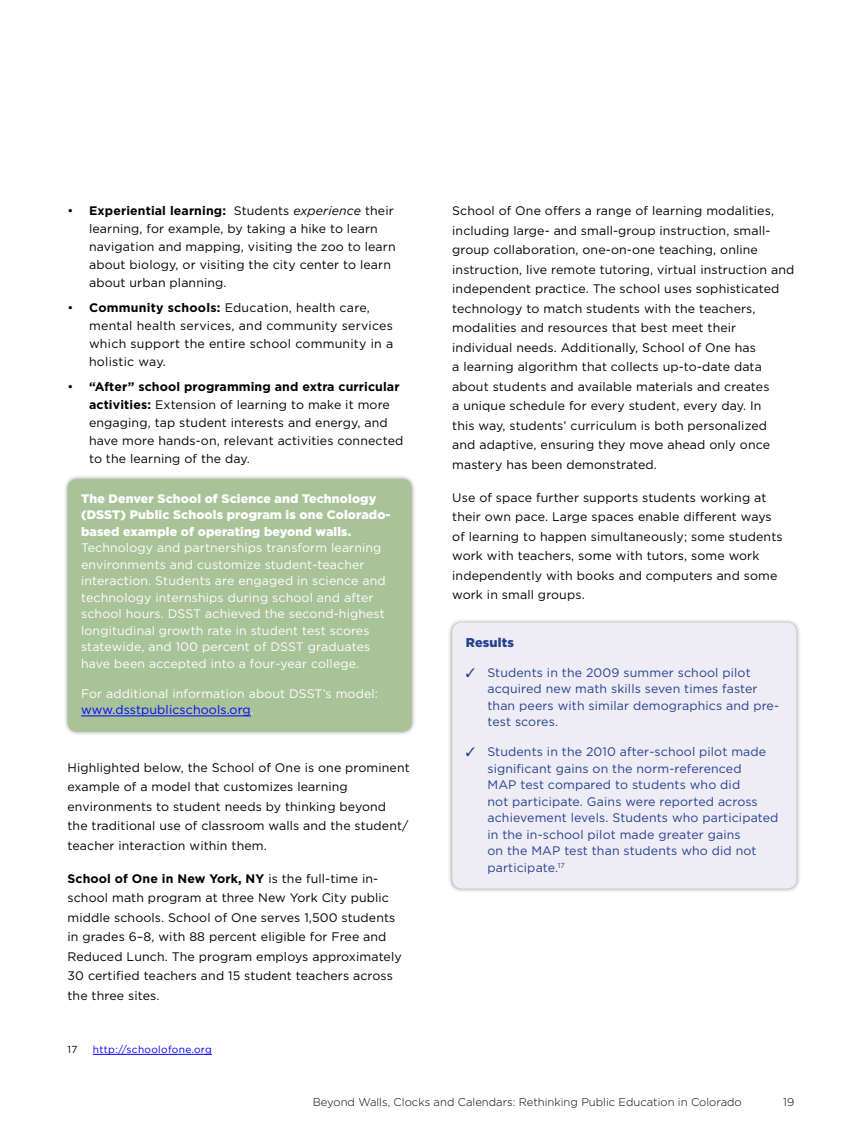
<style>
.page{position:relative;width:864px;height:1134px;background:#fff}
.page>*{position:absolute;margin:0;border:0;box-sizing:border-box;transform-origin:0 0}
.t1{font:900 12.75px "Gotham";letter-spacing:.01em;color:#25408f}
.t2{font:12.3px/19.5px "Gotham";letter-spacing:.01em;color:#000}
.t3{font:12.3px/16.5px "Gotham";letter-spacing:.01em;color:#fff}
.t4{font:12.3px/16.5px "Gotham";letter-spacing:.01em;color:#25408f}
.t5{font:900 12.3px/16.5px "Gotham";letter-spacing:.01em;color:#fff}
.t6{font:300 11.25px "Gotham";color:#000}
.t7{font:10.2px "Gotham";letter-spacing:.03em;color:#00f}
.t8{font:10.2px "Gotham";color:#000}
.s1{font-weight:700}
.s2{font-style:italic}
.s3{color:#00f}
</style>
<div class="page">
<div style="left:63px;top:474px;width:353px;height:263px;background:#000;opacity:.4"></div>
<div style="left:67px;top:479px;width:345px;height:253px;background:#a9c398;border-radius:10px"></div>
<hr style="left:81px;top:716px;width:170px;height:1px;background:#00f">
<div style="left:447px;top:618px;width:354px;height:275px;background:#000;opacity:.4"></div>
<div style="left:452px;top:623px;width:345px;height:266px;background:#eeedf5;border-radius:10px"></div>
<hr style="left:93px;top:1054px;width:119px;height:1px;background:#00f">
<p class="t2" style="left:89px;top:201px;width:308px;line-height:18px;text-indent:-22px">• <span class="s1">Experiential learning:</span> Students <span class="s2">experience</span> their learning, for example, by taking a hike to learn navigation and mapping, visiting the zoo to learn about biology, or visiting the city center to learn about urban planning.</p>
<p class="t2" style="left:89px;top:298px;width:306px;line-height:18px;text-indent:-22px">• <span class="s1">Community schools:</span> Education, health care, mental health services, and community services which support the entire school community in a holistic way.</p>
<p class="t2" style="left:89px;top:377px;width:316px;line-height:18px;text-indent:-22px">• <span class="s1">“After” school programming and extra curricular activities:</span> Extension of learning to make it more engaging, tap student interests and energy, and have more hands-on, relevant activities connected to the learning of the day.</p>
<p class="t5" style="left:81px;top:490px;width:297px">The Denver School of Science and Technology (DSS</p>
<p class="t5" style="left:81px;top:506px;width:311px;text-indent:31px">T) Public Schools program is one Colorado&shy;based example of operating beyond walls.</p>
<p class="t3" style="left:81px;top:539px;width:306px">Technology and partnerships transform learning environments and customize student-teacher interaction. Students are engaged in science and technology internships during school and after school hours. DSST achieved the second-highest longitudinal growth rate in student test scores statewide, and 100 percent of DSST graduates have been accepted into a four-year college.</p>
<p class="t3" style="left:81px;top:685px;width:298px">For additional information about DSST’s model: <span class="s3">www.dsstpublicschools.org</span>.</p>
<p class="t2" style="left:68px;top:757px;width:344px">H ighlighted below, the School of One is one prominent example of a model that customizes learning environments to student needs by thinking beyond<br>the traditional use of classroom walls and the student/ teacher interaction within them.</p>
<p class="t2" style="left:68px;top:868px;width:336px"><span class="s1">School of One in New York, NY</span> is the full-time in&shy;school math program at three New York City public middle schools. School of One serves 1,500 students in grades 6–8, with 88 percent eligible for Free and Reduced Lunch. The program employs approximately 30 certified teachers and 15 student teachers across the three sites.</p>
<p class="t8" style="left:68px;top:1043px;width:11px">17</p>
<p class="t7" style="left:93px;top:1043px;width:120px">http://schoolofone.org</p>
<p class="t2" style="left:452px;top:201px;width:344px">School of One offers a range of learning modalities, including large- and small-group instruction, small&shy;group collaboration, one-on-one teaching, online instruction, live remote tutoring, virtual instruction and independent practice. The school uses sophisticated technology to match students with the teachers, modalities and resources that best meet their individual needs. Additionally, School of One has<br>a learning algorithm that collects up-to-date data about students and available materials and creates<br>a unique schedule for every student, every day. I n<br>this way, students’ curriculum is both personalized<br>and adaptive, ensuring they move ahead only once mastery has been demonstrated.</p>
<p class="t2" style="left:452px;top:487px;width:332px">Use of space further supports students working at their own pace. Large spaces enable different ways of learning to happen simultaneously; some students work with teachers, some with tutors, some work independently with books and computers and some work in small groups.</p>
<p class="t1" style="left:466px;top:635px;width:50px">Results</p>
<p class="t4" style="left:487px;top:664px;width:293px;text-indent:-22px">✓ Students in the 2009 summer school pilot acquired new math skills seven times faster than peers with similar demographics and pre&shy;test scores.</p>
<p class="t4" style="left:487px;top:743px;width:293px;text-indent:-22px">✓ Students in the 2010 after-school pilot made significant gains on the norm-referenced<br>MAP test compared to students who did<br>not participate. Gains were reported across achievement levels. Students who participated in the in-school pilot made greater gains<br>on the MAP test than students who did not participate.<sup>17</sup></p>
<p class="t6" style="left:313px;top:1096px;width:430px">Beyond Walls, Clocks and Calendars: Rethinking Public Education in Colorado</p>
<p class="t6" style="left:783px;top:1096px;width:12px">19</p>
</div>
